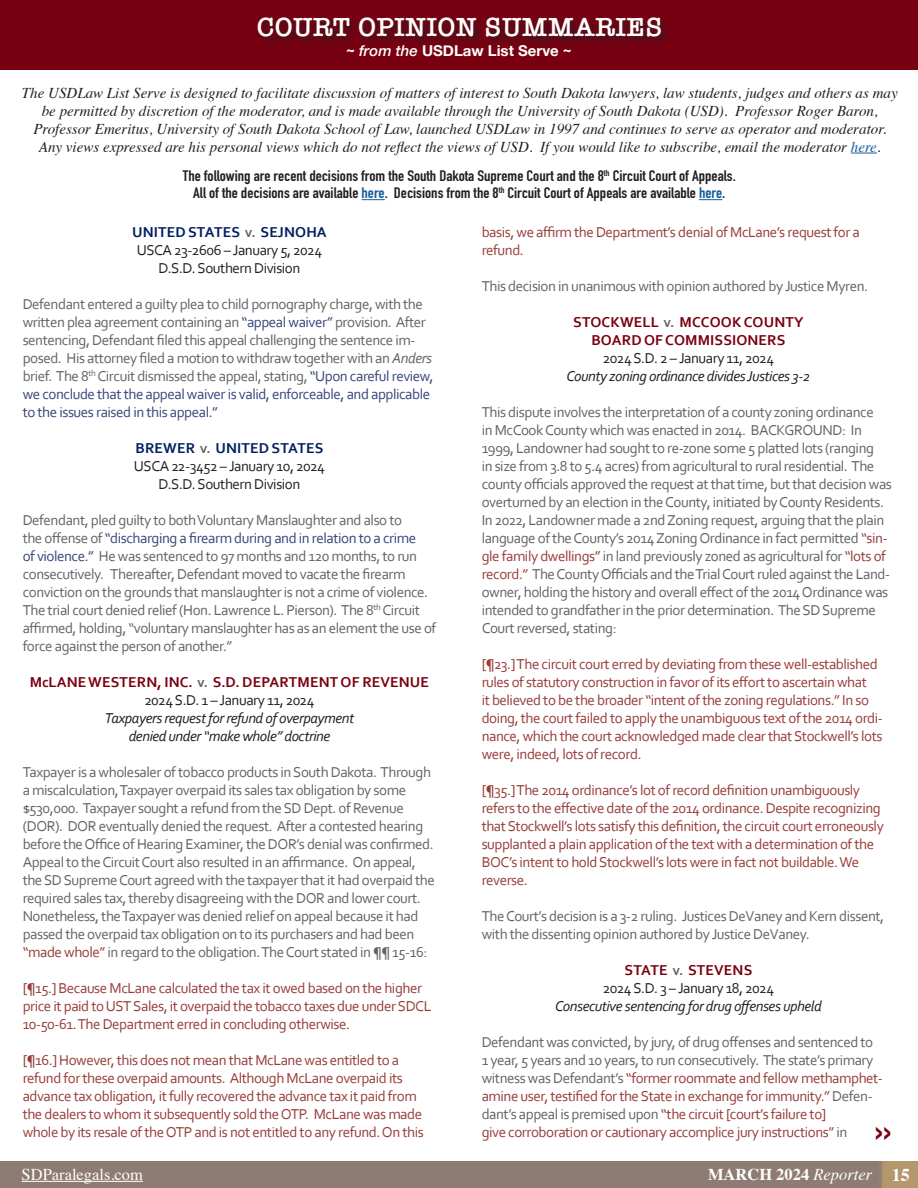
<style>
.page{position:relative;width:918px;height:1188px;background:#fff}
.page>*{position:absolute;margin:0;border:0;box-sizing:border-box;transform-origin:0 0}
.t1{font:600 27px "American Typewriter";letter-spacing:.025em;color:#fff}
.t2{font:900 21.6px "Arial";color:#790011;scale:.5 1}
.t3{font:700 16.5px "Times";color:#fff}
.t4{font:16.5px "Times";color:#fff}
.t5{font:15px/18px "Corbel";letter-spacing:-.03em;color:#636366}
.t6{font:15px/18px "Corbel";letter-spacing:-.03em;color:#973c39}
.t7{font:italic 15px "Times";color:#231f20}
.t8{font:700 15px "DIN Condensed";color:#231f20;scale:1.1 1}
.t9{font:15px "Corbel";letter-spacing:-.03em;color:#231f20}
.t10{font:italic 15px "Corbel";letter-spacing:-.03em;color:#231f20}
.t11{font:700 15px "Corbel";letter-spacing:.01em;color:#790011}
.t12{font:700 15px "Corbel";letter-spacing:.01em;color:#011e5f}
.t13{font:700 15px "Helvetica Neue";color:#fff}
.s1{font-weight:500;font-style:italic}
.s2{color:#175d9e}
.s3{color:#636366}
.s4{color:#39457b}
.s5{font-style:italic}
.s6{color:#973c39}
.s7{font-weight:400;font-style:italic}
.s8{font-size:18px}
</style>
<div class="page">
<div style="left:0;top:1161px;width:918px;height:27px;background:#8e7c74"></div>
<hr style="left:22px;top:1181px;width:121px;height:1px;background:#fff">
<div style="left:0;top:0;width:918px;height:69px;background:#790011"></div>
<div style="left:256px;top:15px;width:417px;height:34px;background:#231f20;opacity:.75"></div>
<svg style="left:851px;top:153px;width:26px;height:1px"></svg>
<svg style="left:362px;top:199px;width:23px;height:1px"></svg>
<svg style="left:699px;top:199px;width:23px;height:1px"></svg>
<p class="t1" style="left:257px;top:7px;width:407px">COURT OPINION SUMMARIES</p>
<p class="t13" style="left:346px;top:39px;width:227px">~ <span class="s1">from the</span> USDLaw List Serve ~</p>
<p class="t7" style="left:22px;top:80px;width:877px">The USDLaw List Serve is designed to facilitate discussion of matters of interest to South Dakota lawyers, law students, judges and others as may</p>
<p class="t7" style="left:42px;top:98px;width:838px">be permitted by discretion of the moderator, and is made available through the University of South Dakota (USD). Professor Roger Baron,</p>
<p class="t7" style="left:33px;top:116px;width:854px">Professor Emeritus, University of South Dakota School of Law, launched USDLaw in 1997 and continues to serve as operator and moderator.</p>
<p class="t7" style="left:39px;top:134px;width:843px">Any views expressed are his personal views which do not reflect the views of USD. If you would like to subscribe, email the moderator <span class="s2">here</span>.</p>
<p class="t8" style="left:183px;top:166px;width:504px">The following are recent decisions from the South Dakota Supreme Court and the 8<sup>th</sup> Circuit Court of Appeals.</p>
<p class="t8" style="left:193px;top:183px;width:485px">All of the decisions are available <span class="s2">here</span>. Decisions from the 8<sup>th</sup> Circuit Court of Appeals are available <span class="s2">here</span>.</p>
<p class="t12" style="left:132px;top:223px;width:196px">UNITED STATES <span class="s3">v.</span> SEJNOHA</p>
<p class="t9" style="left:137px;top:241px;width:187px">USCA 23-2606 – January 5, 2024</p>
<p class="t9" style="left:159px;top:259px;width:143px">D.S.D. Southern Division</p>
<p class="t5" style="left:23px;top:295px;width:412px">Defendant entered a guilty plea to child pornography charge, with the written plea agreement containing an <span class="s4">“appeal waiver”</span> provision. After sentencing, Defendant filed this appeal challenging the sentence im&shy;posed. His attorney filed a motion to withdraw together with an <span class="s5">Anders </span>brief. The 8<sup>th</sup> Circuit dismissed the appeal, stating, <span class="s4">“Upon careful review, we conclude that the appeal waiver is valid, enforceable, and applicable to the issues raised in this appeal.”</span></p>
<p class="t12" style="left:136px;top:439px;width:189px">BREWER <span class="s3">v.</span> UNITED STATES</p>
<p class="t9" style="left:134px;top:457px;width:193px">USCA 22-3452 – January 10, 2024</p>
<p class="t9" style="left:159px;top:475px;width:143px">D.S.D. Southern Division</p>
<p class="t5" style="left:23px;top:511px;width:415px">Defendant, pled guilty to both Voluntary Manslaughter and also to<br>the offense of <span class="s4">“discharging a firearm during and in relation to a crime<br>of violence.”</span> He was sentenced to 97 months and 120 months, to run consecutively. Thereafter, Defendant moved to vacate the firearm conviction on the grounds that manslaughter is not a crime of violence.<br>The trial court denied relief (Hon. Lawrence L. Pierson). The 8<sup>th</sup> Circuit affirmed, holding, “voluntary manslaughter has as an element the use of force against the person of another.”</p>
<p class="t11" style="left:30px;top:673px;width:401px">McLANE WESTERN, INC. <span class="s3">v.</span> S.D. DEPARTMENT OF REVENUE</p>
<p class="t9" style="left:144px;top:691px;width:172px">2024 S.D. 1 – January 11, 2024</p>
<p class="t10" style="left:105px;top:709px;width:251px">Taxpayers request for refund of overpayment</p>
<p class="t10" style="left:129px;top:727px;width:203px">denied under “make whole” doctrine</p>
<p class="t5" style="left:23px;top:763px;width:414px">Taxpayer is a wholesaler of tobacco products in South Dakota. Through a miscalculation, Taxpayer overpaid its sales tax obligation by some $530,000. Taxpayer sought a refund from the SD Dept. of Revenue (DOR). DOR eventually denied the request. After a contested hearing before the Office of Hearing Examiner, the DOR’s denial was confirmed.<br>Appeal to the Circuit Court also resulted in an affirmance. On appeal, the SD Supreme Court agreed with the taxpayer that it had overpaid the required sales tax, thereby disagreeing with the DOR and lower court.<br>Nonetheless, the Taxpayer was denied relief on appeal because it had passed the overpaid tax obligation on to its purchasers and had been <span class="s6">“made whole”</span> in regard to the obligation. The Court stated in ¶¶ 15-16:</p>
<p class="t6" style="left:23px;top:979px;width:410px">[¶15.] Because McLane calculated the tax it owed based on the higher price it paid to UST Sales, it overpaid the tobacco taxes due under SDCL<br>10-50-61. The Department erred in concluding otherwise.</p>
<p class="t6" style="left:23px;top:1051px;width:403px">[¶16.] However, this does not mean that McLane was entitled to a refund for these overpaid amounts. Although McLane overpaid its advance tax obligation, it fully recovered the advance tax it paid from the dealers to whom it subsequently sold the OTP. McLane was made whole by its resale of the OTP and is not entitled to any refund. On this</p>
<p class="t6" style="left:482px;top:223px;width:380px">basis, we affirm the Department’s denial of McLane’s request for a refund.</p>
<p class="t5" style="left:482px;top:277px;width:388px">This decision in unanimous with opinion authored by Justice Myren.</p>
<p class="t11" style="left:573px;top:313px;width:232px">STOCKWELL <span class="s3">v.</span> MCCOOK COUNTY</p>
<p class="t11" style="left:591px;top:331px;width:195px">BOARD OF COMMISSIONERS</p>
<p class="t9" style="left:603px;top:349px;width:173px">2024 S.D. 2 – January 11, 2024</p>
<p class="t10" style="left:566px;top:367px;width:246px">County zoning ordinance divides Justices 3-2</p>
<p class="t5" style="left:482px;top:403px;width:412px">This dispute involves the interpretation of a county zoning ordinance<br>in McCook County which was enacted in 2014. BACKGROUND: In 1999, Landowner had sought to re-zone some 5 platted lots (ranging<br>in size from 3.8 to 5.4 acres) from agricultural to rural residential. The county officials approved the request at that time, but that decision was overturned by an election in the County, initiated by County Residents.<br>In 2022, Landowner made a 2nd Zoning request, arguing that the plain language of the County’s 2014 Zoning Ordinance in fact permitted <span class="s6">“sin&shy;gle family dwellings”</span> in land previously zoned as agricultural for <span class="s6">“lots of record.”</span> The County Officials and the Trial Court ruled against the Land&shy;owner, holding the history and overall effect of the 2014 Ordinance was intended to grandfather in the prior determination. The SD Supreme Court reversed, stating:</p>
<p class="t6" style="left:482px;top:655px;width:403px">[¶23.] The circuit court erred by deviating from these well-established rules of statutory construction in favor of its effort to ascertain what<br>it believed to be the broader “intent of the zoning regulations.” In so doing, the court failed to apply the unambiguous text of the 2014 ordi&shy;nance, which the court acknowledged made clear that Stockwell’s lots were, indeed, lots of record.</p>
<p class="t6" style="left:482px;top:781px;width:404px">[¶35.] The 2014 ordinance’s lot of record definition unambiguously refers to the effective date of the 2014 ordinance. Despite recognizing that Stockwell’s lots satisfy this definition, the circuit court erroneously supplanted a plain application of the text with a determination of the BOC’s intent to hold Stockwell’s lots were in fact not buildable. We reverse.</p>
<p class="t5" style="left:482px;top:907px;width:404px">The Court’s decision is a 3-2 ruling. Justices DeVaney and Kern dissent, with the dissenting opinion authored by Justice DeVaney.</p>
<p class="t11" style="left:625px;top:961px;width:129px">STATE <span class="s3">v.</span> STEVENS</p>
<p class="t9" style="left:603px;top:979px;width:173px">2024 S.D. 3 – January 18, 2024</p>
<p class="t10" style="left:555px;top:997px;width:268px">Consecutive sentencing for drug offenses upheld</p>
<p class="t5" style="left:482px;top:1033px;width:403px">Defendant was convicted, by jury, of drug offenses and sentenced to 1 year, 5 years and 10 years, to run consecutively. The state’s primary witness was Defendant’s <span class="s6">“former roommate and fellow methamphet&shy;amine user, testified for the State in exchange for immunity.”</span> Defen&shy;dant’s appeal is premised upon <span class="s6">“the circuit [court’s failure to]</span></p>
<p class="t6" style="left:482px;top:1123px;width:367px">give corroboration or cautionary accomplice jury instructions” <span class="s3">in</span></p>
<p class="t2" style="left:875px;top:1117px;width:33px">&gt;&gt;</p>
<p class="t3" style="left:759px;top:1159px;width:114px">September 2018</p>
<p class="t4" style="left:22px;top:1159px;width:123px">SDParalegals.com</p>
<p class="t3" style="left:708px;top:1159px;width:203px">MARCH 2024 <span class="s7">Reporter</span> <span class="s8">15</span></p>
</div>
